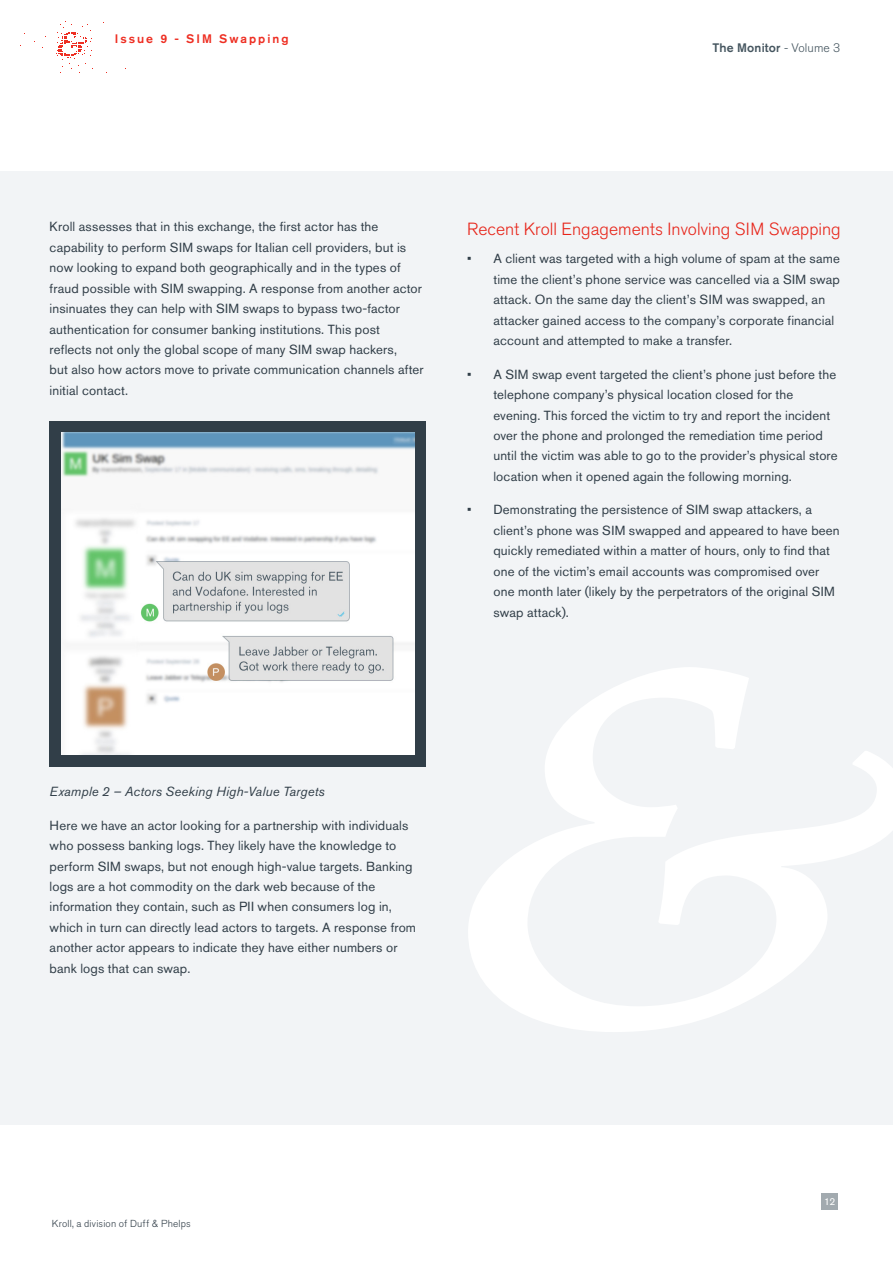
<style>
.page{position:relative;width:893px;height:1263px;background:#fff}
.page>*{position:absolute;margin:0;border:0;box-sizing:border-box;transform-origin:0 0}
.t1{font:300 17.55px "Akzidenz Grotesk BQ";color:#e72419}
.t2{font:13.2px/20.4px "Akzidenz Grotesk BQ";letter-spacing:.01em;color:#313e48}
.t3{font:italic 13.2px "Akzidenz Grotesk BQ";letter-spacing:.01em;color:#313e48}
.t4{font:500 12.3px "Akzidenz Grotesk BQ";letter-spacing:.015em;color:#45555f}
.t5{font:500 12.3px "Akzidenz Grotesk BQ";letter-spacing:.165em;color:#ee2e22}
.t6{font:300 10.05px "Akzidenz Grotesk BQ";letter-spacing:.02em;color:#313e48}
.t7{font:10.05px "Akzidenz Grotesk BQ";color:#fff}
.s1{font-weight:300}
</style>
<div class="page">
<svg style="left:56px;top:21px;width:37px;height:52px"></svg>
<div style="left:0;top:171px;width:893px;height:953px;background:#f2f4f6"></div>
<div style="left:49px;top:421px;width:377px;height:345px;background:#313e48"></div>
<img style="left:61px;top:432px;width:353px;height:323px">
<svg style="left:468px;top:667px;width:425px;height:365px"></svg>
<div style="left:822px;top:1193px;width:16px;height:16px;background:#a2aaaf"></div>
<p class="t5" style="left:115px;top:32px;width:175px">Issue 9 - SIM Swapping</p>
<p class="t4" style="left:712px;top:40px;width:129px">The Monitor <span class="s1">- Volume 3</span></p>
<p class="t2" style="left:50px;top:217px;width:375px">Kroll assesses that in this exchange, the first actor has the capability to perform SIM swaps for Italian cell providers, but is now looking to expand both geographically and in the types of fraud possible with SIM swapping. A response from another actor insinuates they can help with SIM swaps to bypass two-factor authentication for consumer banking institutions. This post reflects not only the global scope of many SIM swap hackers,<br>but also how actors move to private communication channels after initial contact.</p>
<h1 class="t1" style="left:467px;top:219px;width:375px">Recent Kroll Engagements Involving SIM Swapping</h1>
<p class="t2" style="left:493px;top:249px;width:348px;text-indent:-26px">• A client was targeted with a high volume of spam at the same time the client’s phone service was cancelled via a SIM swap attack. On the same day the client’s SIM was swapped, an attacker gained access to the company’s corporate financial account and attempted to make a transfer.</p>
<p class="t2" style="left:493px;top:364px;width:346px;text-indent:-26px">• A SIM swap event targeted the client’s phone just before the telephone company’s physical location closed for the evening. This forced the victim to try and report the incident over the phone and prolonged the remediation time period until the victim was able to go to the provider’s physical store location when it opened again the following morning.</p>
<p class="t2" style="left:493px;top:499px;width:348px;text-indent:-26px">• Demonstrating the persistence of SIM swap attackers, a client’s phone was SIM swapped and appeared to have been quickly remediated within a matter of hours, only to find that one of the victim’s email accounts was compromised over one month later (likely by the perpetrators of the original SIM swap attack).</p>
<p class="t3" style="left:50px;top:784px;width:277px">Example 2 – Actors Seeking High-Value Targets</p>
<p class="t2" style="left:50px;top:815px;width:368px">Here we have an actor looking for a partnership with individuals who possess banking logs. They likely have the knowledge to perform SIM swaps, but not enough high-value targets. Banking logs are a hot commodity on the dark web because of the information they contain, such as PII when consumers log in, which in turn can directly lead actors to targets. A response from another actor appears to indicate they have either numbers or bank logs that can swap.</p>
<p class="t6" style="left:52px;top:1217px;width:140px">Kroll, a division of Duff &amp; Phelps</p>
<p class="t7" style="left:824px;top:1195px;width:13px">12</p>
</div>
